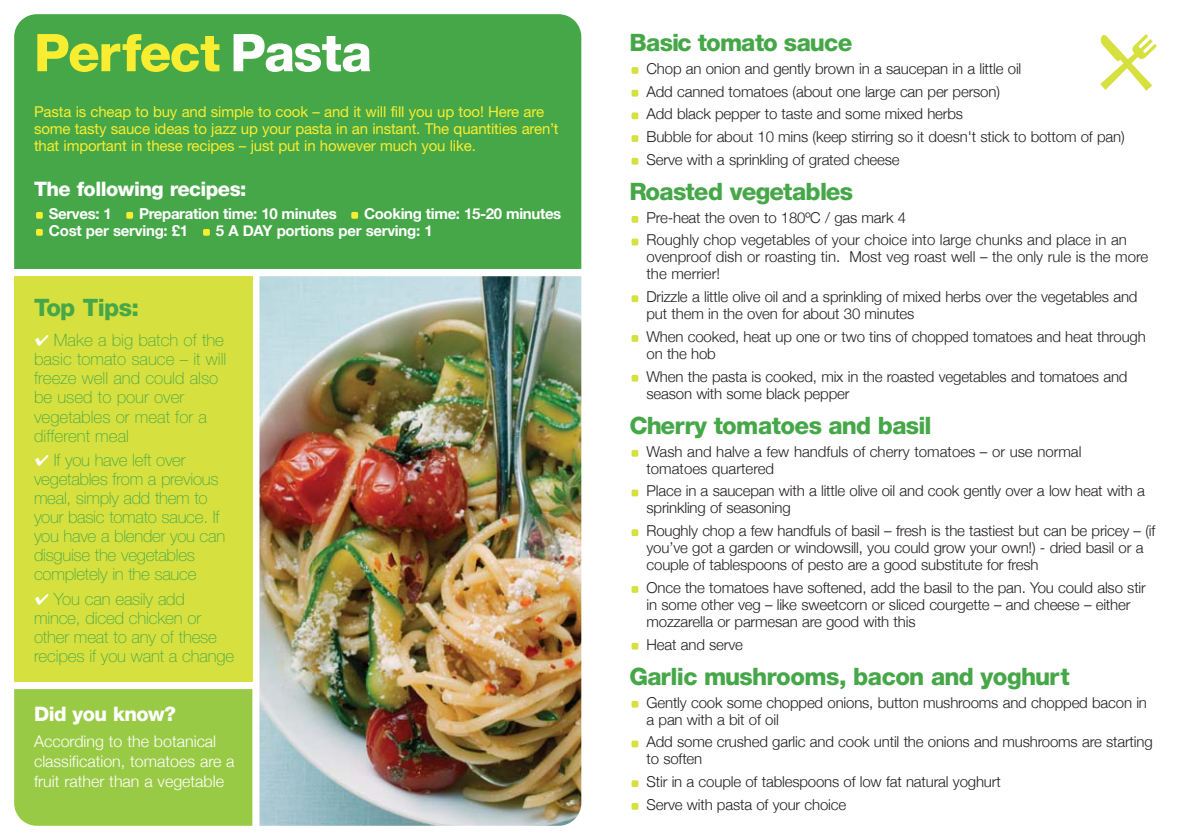
<style>
.page{position:relative;width:1191px;height:840px;background:#fff}
.page>*{position:absolute;margin:0;border:0;box-sizing:border-box;transform-origin:0 0}
.t1{font:800 52px "Helvetica Neue";letter-spacing:-.03em;color:#f9ed31}
.t2{font:800 24px "Helvetica Neue";letter-spacing:-.03em;color:#46a748}
.t3{font:800 20px "Helvetica Neue";letter-spacing:-.025em;color:#fff}
.t4{font:100 17px/19px "Helvetica Neue";letter-spacing:-.01em;color:#46a748}
.t5{font:300 16px/20px "Helvetica Neue";color:#fff}
.t6{font:300 15px/17px "Helvetica Neue";letter-spacing:-.01em;color:#231f20}
.t7{font:15px/17px "Helvetica Neue";letter-spacing:-.01em;color:#f9ed31}
.t8{font:700 15px "Helvetica Neue";letter-spacing:-.02em;color:#fff}
.s1{color:#fff}
</style>
<div class="page">
<div style="left:14px;top:689px;width:238px;height:136px;background:#99ca45"></div>
<div style="left:14px;top:276px;width:238px;height:405px;background:#d6e03f"></div>
<div style="left:14px;top:14px;width:567px;height:255px;background:#46a748"></div>
<img style="left:259px;top:276px;width:322px;height:549px">
<div style="left:203px;top:229px;width:7px;height:7px;background:#f9ed31;border-radius:2px"></div>
<div style="left:36px;top:229px;width:7px;height:7px;background:#f9ed31;border-radius:2px"></div>
<div style="left:351px;top:212px;width:7px;height:6px;background:#f9ed31;border-radius:2px"></div>
<div style="left:126px;top:212px;width:7px;height:6px;background:#f9ed31;border-radius:2px"></div>
<div style="left:36px;top:212px;width:7px;height:6px;background:#f9ed31;border-radius:2px"></div>
<div style="left:631px;top:802px;width:7px;height:7px;background:#d6e03f;border-radius:2px"></div>
<svg style="left:631px;top:779px;width:7px;height:7px"></svg>
<div style="left:631px;top:740px;width:7px;height:7px;background:#d6e03f;border-radius:2px"></div>
<div style="left:631px;top:700px;width:7px;height:7px;background:#d6e03f;border-radius:2px"></div>
<div style="left:631px;top:642px;width:7px;height:7px;background:#d6e03f;border-radius:2px"></div>
<div style="left:631px;top:585px;width:7px;height:7px;background:#d6e03f;border-radius:2px"></div>
<div style="left:631px;top:529px;width:7px;height:7px;background:#d6e03f;border-radius:2px"></div>
<div style="left:631px;top:489px;width:7px;height:7px;background:#d6e03f;border-radius:2px"></div>
<div style="left:631px;top:449px;width:7px;height:7px;background:#d6e03f;border-radius:2px"></div>
<div style="left:631px;top:374px;width:7px;height:7px;background:#d6e03f;border-radius:2px"></div>
<div style="left:631px;top:335px;width:7px;height:7px;background:#d6e03f;border-radius:2px"></div>
<div style="left:631px;top:295px;width:7px;height:7px;background:#d6e03f;border-radius:2px"></div>
<div style="left:631px;top:238px;width:7px;height:7px;background:#d6e03f;border-radius:2px"></div>
<div style="left:631px;top:216px;width:7px;height:7px;background:#d6e03f;border-radius:2px"></div>
<div style="left:631px;top:158px;width:7px;height:6px;background:#d6e03f;border-radius:2px"></div>
<div style="left:631px;top:135px;width:7px;height:7px;background:#d6e03f;border-radius:2px"></div>
<div style="left:631px;top:112px;width:7px;height:7px;background:#d6e03f;border-radius:2px"></div>
<div style="left:631px;top:90px;width:7px;height:6px;background:#d6e03f;border-radius:2px"></div>
<div style="left:631px;top:67px;width:7px;height:7px;background:#d6e03f;border-radius:2px"></div>
<svg style="left:1100px;top:34px;width:57px;height:57px"></svg>
<h1 class="t1" style="left:34px;top:34px;width:339px">Perfect <span class="s1">Pasta</span></h1>
<p class="t7" style="left:34px;top:104px;width:526px">Pasta is cheap to buy and simple to cook – and it will fill you up too! Here are some tasty sauce ideas to jazz up your pasta in an instant. The quantities aren’t that important in these recipes – just put in however much you like.</p>
<h3 class="t3" style="left:34px;top:182px;width:214px">The following recipes:</h3>
<p class="t8" style="left:49px;top:204px;width:65px">Serves: 1</p>
<p class="t8" style="left:139px;top:204px;width:199px">Preparation time: 10 minutes</p>
<p class="t8" style="left:364px;top:204px;width:199px">Cooking time: 15-20 minutes</p>
<p class="t8" style="left:49px;top:221px;width:141px">Cost per serving: £1</p>
<p class="t8" style="left:216px;top:221px;width:218px">5 A DAY portions per serving: 1</p>
<h2 class="t2" style="left:34px;top:299px;width:107px">Top Tips:</h2>
<p class="t4" style="left:34px;top:332px;width:194px"><span class="s1">◊</span> Make a big batch of the basic tomato sauce – it will freeze well and could also be used to pour over vegetables or meat for a different meal</p>
<p class="t4" style="left:34px;top:452px;width:193px"><span class="s1">◊</span> If you have left over vegetables from a previous meal, simply add them to your basic tomato sauce. If you have a blender you can disguise the vegetables completely in the sauce</p>
<p class="t4" style="left:34px;top:590px;width:202px"><span class="s1">◊</span> You can easily add mince, diced chicken or other meat to any of these recipes if you want a change</p>
<h3 class="t3" style="left:34px;top:706px;width:143px">Did you know?</h3>
<p class="t5" style="left:34px;top:730px;width:202px">According to the botanical classification, tomatoes are a fruit rather than a vegetable</p>
<h2 class="t2" style="left:629px;top:34px;width:224px">Basic tomato sauce</h2>
<p class="t6" style="left:646px;top:57px;width:479px;line-height:22.6px">Chop an onion and gently brown in a saucepan in a little oil<br>Add canned tomatoes (about one large can per person)<br>Add black pepper to taste and some mixed herbs<br>Bubble for about 10 mins (keep stirring so it doesn't stick to bottom of pan)<br>Serve with a sprinkling of grated cheese</p>
<h2 class="t2" style="left:629px;top:183px;width:225px">Roasted vegetables</h2>
<p class="t6" style="left:646px;top:206px;width:482px;line-height:22.6px">Pre-heat the oven to 180ºC / gas mark 4<br>Roughly chop vegetables of your choice into large chunks and place in an</p>
<p class="t6" style="left:646px;top:248px;width:503px">ovenproof dish or roasting tin. Most veg roast well – the only rule is the more the merrier!</p>
<p class="t6" style="left:646px;top:288px;width:492px">Drizzle a little olive oil and a sprinkling of mixed herbs over the vegetables and put them in the oven for about 30 minutes</p>
<p class="t6" style="left:646px;top:327px;width:501px">When cooked, heat up one or two tins of chopped tomatoes and heat through on the hob</p>
<p class="t6" style="left:646px;top:367px;width:482px">When the pasta is cooked, mix in the roasted vegetables and tomatoes and season with some black pepper</p>
<h2 class="t2" style="left:629px;top:416px;width:304px">Cherry tomatoes and basil</h2>
<p class="t6" style="left:646px;top:442px;width:436px">Wash and halve a few handfuls of cherry tomatoes – or use normal tomatoes quartered</p>
<p class="t6" style="left:646px;top:482px;width:500px">Place in a saucepan with a little olive oil and cook gently over a low heat with a sprinkling of seasoning</p>
<p class="t6" style="left:646px;top:521px;width:510px">Roughly chop a few handfuls of basil – fresh is the tastiest but can be pricey – (if you’ve got a garden or windowsill, you could grow your own!) - dried basil or a couple of tablespoons of pesto are a good substitute for fresh</p>
<p class="t6" style="left:646px;top:578px;width:501px">Once the tomatoes have softened, add the basil to the pan. You could also stir in some other veg – like sweetcorn or sliced courgette – and cheese – either mozzarella or parmesan are good with this</p>
<p class="t6" style="left:646px;top:635px;width:98px">Heat and serve</p>
<h2 class="t2" style="left:629px;top:667px;width:442px">Garlic mushrooms, bacon and yoghurt</h2>
<p class="t6" style="left:646px;top:693px;width:502px">Gently cook some chopped onions, button mushrooms and chopped bacon in a pan with a bit of oil</p>
<p class="t6" style="left:646px;top:732px;width:507px">Add some crushed garlic and cook until the onions and mushrooms are starting to soften</p>
<p class="t6" style="left:646px;top:769px;width:356px;line-height:22.6px">Stir in a couple of tablespoons of low fat natural yoghurt<br>Serve with pasta of your choice</p>
</div>
